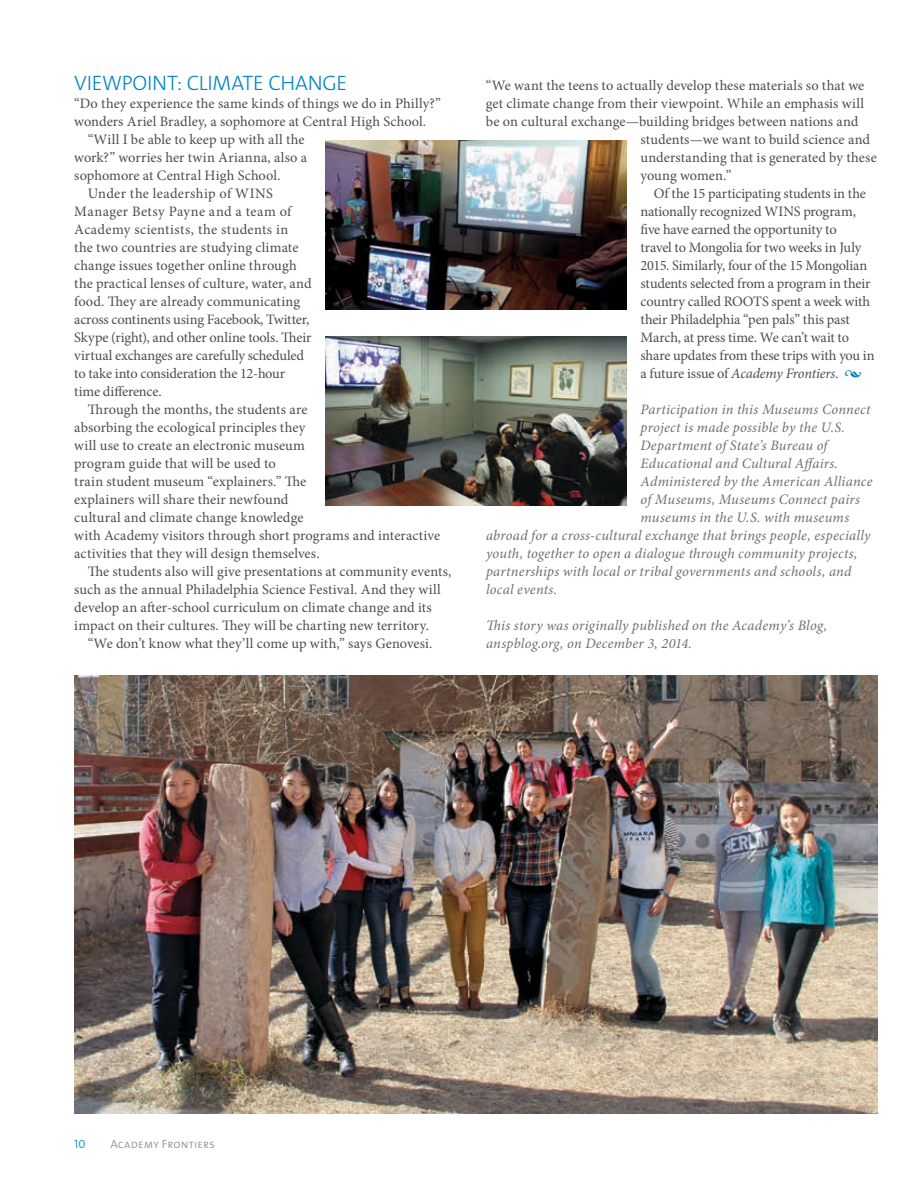
<style>
.page{position:relative;width:918px;height:1188px;background:#fff}
.page>*{position:absolute;margin:0;border:0;box-sizing:border-box;transform-origin:0 0}
.t1{font:300 21px "The Sans";letter-spacing:-.01em;color:#0082c7}
.t2{font:14.4px "Minion Pro";letter-spacing:.005em;color:#4d4d4f}
.t3{font:italic 14.4px/18px "Minion Pro";letter-spacing:.02em;color:#6d6f71}
.t4{font:14.4px "Minion Pro";letter-spacing:-.035em;color:#4d4d4f}
.t5{font:14.4px "Minion Pro";letter-spacing:-.015em;color:#4d4d4f}
.t6{font:italic 14.4px "Minion Pro";color:#4d4d4f}
.t7{font:12px "The Sans Semi Light Caps";letter-spacing:.015em;color:#949698}
.t8{font:12px "The Sans Semi Light Caps";color:#0092d0}
.s1{font-style:normal}
.s2{font-size:16.5px;color:#0082c7}
</style>
<div class="page">
<img style="left:326px;top:140px;width:301px;height:169px">
<img style="left:325px;top:336px;width:302px;height:170px">
<img style="left:74px;top:675px;width:804px;height:439px">
<h1 class="t1" style="left:74px;top:66px;width:274px">VIEWPOINT: CLIMATE CHANGE</h1>
<p class="t2" style="left:74px;top:94px;width:368px">“Do they experience the same kinds of things we do in Philly?”</p>
<p class="t2" style="left:74px;top:112px;width:353px">wonders Ariel Bradley, a sophomore at Central High School.</p>
<p class="t2" style="left:88px;top:130px;width:218px">“Will I be able to keep up with all the</p>
<p class="t2" style="left:74px;top:148px;width:234px">work?” worries her twin Arianna, also a</p>
<p class="t2" style="left:74px;top:166px;width:208px">sophomore at Central High School.</p>
<p class="t2" style="left:88px;top:184px;width:187px">Under the leadership of WINS</p>
<p class="t2" style="left:74px;top:202px;width:220px">Manager Betsy Payne and a team of</p>
<p class="t2" style="left:74px;top:220px;width:216px">Academy scientists, the students in</p>
<p class="t2" style="left:74px;top:238px;width:226px">the two countries are studying climate</p>
<p class="t2" style="left:74px;top:256px;width:224px">change issues together online through</p>
<p class="t2" style="left:74px;top:274px;width:239px">the practical lenses of culture, water, and</p>
<p class="t2" style="left:74px;top:292px;width:227px">food. They are already communicating</p>
<p class="t2" style="left:74px;top:310px;width:237px">across continents using Facebook, Twitter,</p>
<p class="t2" style="left:74px;top:328px;width:239px">Skype (right), and other online tools. Their</p>
<p class="t2" style="left:74px;top:346px;width:231px">virtual exchanges are carefully scheduled</p>
<p class="t2" style="left:74px;top:364px;width:213px">to take into consideration the 12-hour</p>
<p class="t2" style="left:74px;top:382px;width:89px">time difference.</p>
<p class="t2" style="left:88px;top:400px;width:221px">Through the months, the students are</p>
<p class="t2" style="left:74px;top:418px;width:233px">absorbing the ecological principles they</p>
<p class="t2" style="left:74px;top:436px;width:232px">will use to create an electronic museum</p>
<p class="t2" style="left:74px;top:454px;width:203px">program guide that will be used to</p>
<p class="t2" style="left:74px;top:472px;width:234px">train student museum “explainers.” The</p>
<p class="t2" style="left:74px;top:490px;width:216px">explainers will share their newfound</p>
<p class="t2" style="left:74px;top:508px;width:231px">cultural and climate change knowledge</p>
<p class="t2" style="left:74px;top:526px;width:367px">with Academy visitors through short programs and interactive</p>
<p class="t2" style="left:74px;top:544px;width:247px">activities that they will design themselves.</p>
<p class="t2" style="left:88px;top:562px;width:365px">The students also will give presentations at community events,</p>
<p class="t2" style="left:74px;top:580px;width:368px">such as the annual Philadelphia Science Festival. And they will</p>
<p class="t2" style="left:74px;top:598px;width:359px">develop an after-school curriculum on climate change and its</p>
<p class="t2" style="left:74px;top:616px;width:356px">impact on their cultures. They will be charting new territory.</p>
<p class="t2" style="left:88px;top:634px;width:346px">“We don’t know what they’ll come up with,” says Genovesi.</p>
<p class="t2" style="left:486px;top:76px;width:380px">“We want the teens to actually develop these materials so that we</p>
<p class="t2" style="left:486px;top:94px;width:380px">get climate change from their viewpoint. While an emphasis will</p>
<p class="t2" style="left:486px;top:112px;width:374px">be on cultural exchange—building bridges between nations and</p>
<p class="t2" style="left:640px;top:130px;width:231px">students—we want to build science and</p>
<p class="t2" style="left:640px;top:148px;width:238px">understanding that is generated by these</p>
<p class="t2" style="left:640px;top:166px;width:93px">young women.”</p>
<p class="t2" style="left:654px;top:184px;width:213px">Of the 15 participating students in the</p>
<p class="t2" style="left:640px;top:202px;width:217px">nationally recognized WINS program,</p>
<p class="t2" style="left:640px;top:220px;width:198px">five have earned the opportunity to</p>
<p class="t2" style="left:640px;top:238px;width:223px">travel to Mongolia for two weeks in July</p>
<p class="t4" style="left:640px;top:256px;width:228px">2015. Similarly, four of the 15 Mongolian</p>
<p class="t2" style="left:640px;top:274px;width:232px">students selected from a program in their</p>
<p class="t5" style="left:640px;top:292px;width:231px">country called ROOTS spent a week with</p>
<p class="t2" style="left:640px;top:310px;width:211px">their Philadelphia “pen pals” this past</p>
<p class="t2" style="left:640px;top:328px;width:210px">March, at press time. We can’t wait to</p>
<p class="t2" style="left:640px;top:346px;width:236px">share updates from these trips with you in</p>
<p class="t6" style="left:640px;top:364px;width:223px"><span class="s1">a future issue of</span> Academy Frontiers<span class="s1">.</span> <span class="s2">•</span></p>
<p class="t3" style="left:640px;top:400px;width:232px">Participation in this Museums Connect</p>
<p class="t3" style="left:640px;top:418px;width:206px">project is made possible by the U.S.</p>
<p class="t3" style="left:640px;top:436px;width:191px">Department of State’s Bureau of</p>
<p class="t3" style="left:640px;top:454px;width:199px">Educational and Cultural Affairs.</p>
<p class="t3" style="left:640px;top:472px;width:233px">Administered by the American Alliance</p>
<p class="t3" style="left:640px;top:490px;width:221px">of Museums, Museums Connect pairs</p>
<p class="t3" style="left:640px;top:508px;width:210px">museums in the U.S. with museums</p>
<p class="t3" style="left:486px;top:526px;width:387px">abroad for a cross-cultural exchange that brings people, especially</p>
<p class="t3" style="left:486px;top:544px;width:373px">youth, together to open a dialogue through community projects,</p>
<p class="t3" style="left:486px;top:562px;width:367px">partnerships with local or tribal governments and schools, and</p>
<p class="t3" style="left:486px;top:580px;width:73px">local events.</p>
<p class="t3" style="left:486px;top:616px;width:343px">This story was originally published on the Academy’s Blog, anspblog.org, on December 3, 2014.</p>
<p class="t8" style="left:74px;top:1134px;width:13px">10</p>
<p class="t7" style="left:110px;top:1134px;width:106px">Academy Frontiers</p>
</div>
